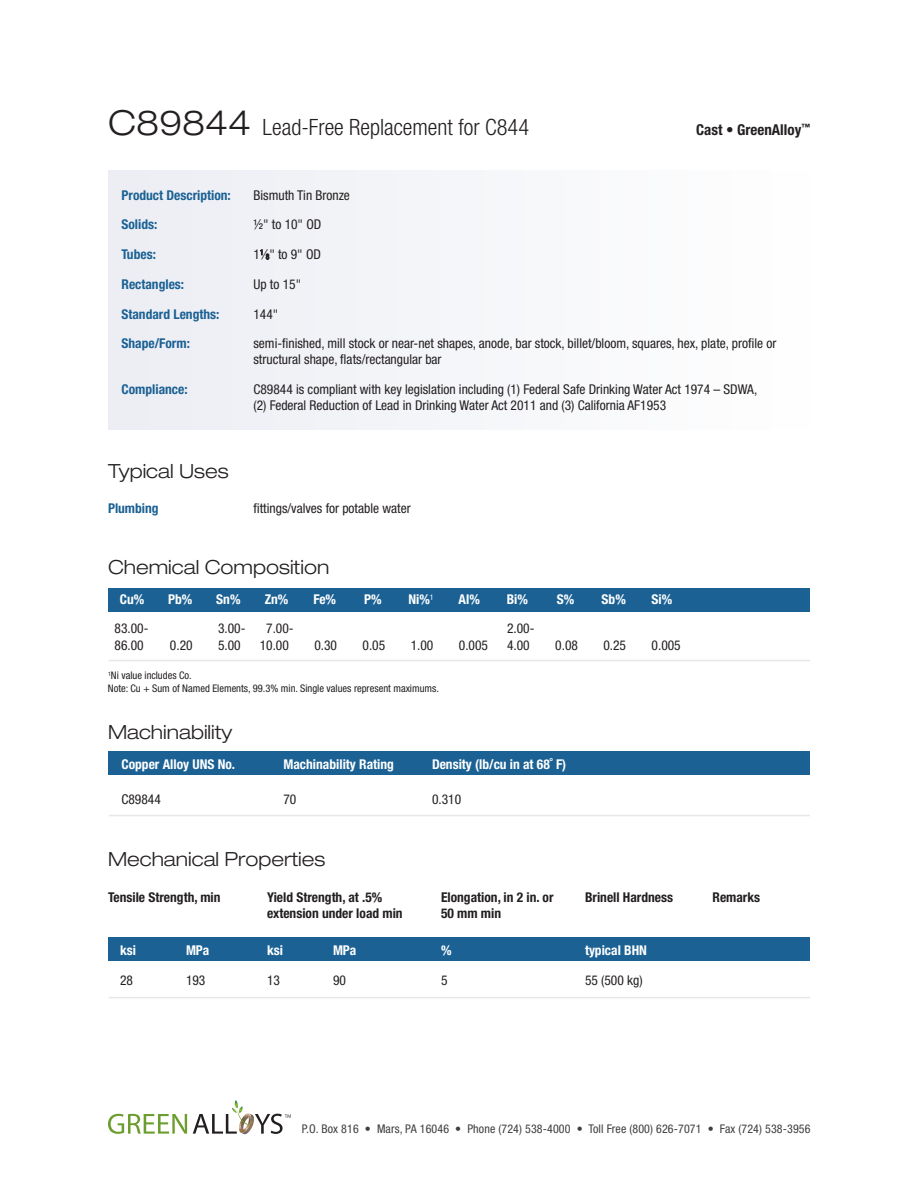
<style>
.page{position:relative;width:918px;height:1188px;background:#fff}
.page>*{position:absolute;margin:0;border:0;box-sizing:border-box;transform-origin:0 0}
.t1{font:300 expanded 34.5px "Helvetica Neue";color:#231f20}
.t2{font:300 condensed 22.5px "Helvetica Neue";color:#231f20}
.t3{font:300 expanded 19.5px "Helvetica Neue";color:#231f20}
.t4{font:700 condensed 15px "Helvetica Neue";color:#231f20}
.t5{font:condensed 13.5px/16.5px "Helvetica Neue";color:#231f20}
.t6{font:700 condensed 13.5px "Helvetica Neue";color:#fff}
.t7{font:700 condensed 13.5px "Helvetica Neue";color:#231f20}
.t8{font:700 condensed 13.5px "Helvetica Neue";color:#1b6194}
.t9{font:condensed 12px "Helvetica Neue";letter-spacing:.01em;color:#3e3e3f}
.t10{font:condensed 10.5px/12.6px "Helvetica Neue";color:#231f20}
.t11{font:700 condensed 8.7px "Helvetica Neue";color:#231f20}
.s1{font-size:7.35px}
</style>
<div class="page">
<svg style="left:108px;top:1114px;width:79px;height:20px"></svg>
<svg style="left:193px;top:1100px;width:98px;height:35px"></svg>
<div style="left:109px;top:170px;width:701px;height:260px;background:#f5f6f9"></div>
<div style="left:109px;top:938px;width:701px;height:23px;background:#1b6194"></div>
<div style="left:109px;top:752px;width:701px;height:23px;background:#1b6194"></div>
<div style="left:109px;top:588px;width:701px;height:23px;background:#1b6194"></div>
<hr style="left:109px;top:660px;width:701px;height:1px;background:#e6e7e9">
<hr style="left:109px;top:997px;width:701px;height:1px;background:#e6e7e9">
<hr style="left:109px;top:815px;width:701px;height:1px;background:#e6e7e9">
<svg style="left:260px;top:249px;width:9px;height:10px"></svg>
<h1 class="t1" style="left:108px;top:102px;width:145px">C89844</h1>
<h2 class="t2" style="left:263px;top:114px;width:268px">Lead-Free Replacement for C844</h2>
<p class="t11" style="left:801px;top:121px;width:10px">™</p>
<p class="t4" style="left:696px;top:120px;width:107px">Cast • GreenAlloy</p>
<p class="t8" style="left:122px;top:187px;width:111px">Product Description:</p>
<p class="t5" style="left:254px;top:187px;width:98px">Bismuth Tin Bronze</p>
<p class="t8" style="left:122px;top:217px;width:37px">Solids:</p>
<p class="t5" style="left:254px;top:216px;width:69px">½" to 10" OD</p>
<p class="t8" style="left:122px;top:246px;width:36px">Tubes:</p>
<p class="t5" style="left:254px;top:246px;width:69px">1<sup>1</sup>⁄<span class="s1">8</span>" to 9" OD</p>
<p class="t8" style="left:121px;top:276px;width:64px">Rectangles:</p>
<p class="t5" style="left:253px;top:276px;width:49px">Up to 15"</p>
<p class="t8" style="left:121px;top:306px;width:99px">Standard Lengths:</p>
<p class="t5" style="left:253px;top:305px;width:26px">144"</p>
<p class="t8" style="left:121px;top:335px;width:70px">Shape/Form:</p>
<p class="t5" style="left:253px;top:335px;width:524px">semi-finished, mill stock or near-net shapes, anode, bar stock, billet/bloom, squares, hex, plate, profile or structural shape, flats/rectangular bar</p>
<p class="t8" style="left:121px;top:381px;width:68px">Compliance:</p>
<p class="t5" style="left:253px;top:381px;width:505px">C89844 is compliant with key legislation including (1) Federal Safe Drinking Water Act 1974 – SDWA, (2) Federal Reduction of Lead in Drinking Water Act 2011 and (3) California AF1953</p>
<h3 class="t3" style="left:108px;top:459px;width:122px">Typical Uses</h3>
<p class="t8" style="left:108px;top:500px;width:52px">Plumbing</p>
<p class="t5" style="left:254px;top:500px;width:159px">fittings/valves for potable water</p>
<h3 class="t3" style="left:108px;top:556px;width:223px">Chemical Composition</h3>
<p class="t6" style="left:120px;top:591px;width:26px">Cu%</p>
<p class="t6" style="left:168px;top:591px;width:26px">Pb%</p>
<p class="t6" style="left:216px;top:591px;width:26px">Sn%</p>
<p class="t6" style="left:265px;top:591px;width:25px">Zn%</p>
<p class="t6" style="left:313px;top:591px;width:24px">Fe%</p>
<p class="t6" style="left:364px;top:591px;width:19px">P%</p>
<p class="t6" style="left:408px;top:591px;width:27px">Ni%<sup>1</sup></p>
<p class="t6" style="left:459px;top:591px;width:23px">Al%</p>
<p class="t6" style="left:507px;top:591px;width:23px">Bi%</p>
<p class="t6" style="left:557px;top:591px;width:19px">S%</p>
<p class="t6" style="left:602px;top:591px;width:26px">Sb%</p>
<p class="t6" style="left:652px;top:591px;width:22px">Si%</p>
<p class="t5" style="left:115px;top:620px;width:35px">83.00-<br>86.00</p>
<p class="t5" style="left:218px;top:620px;width:29px">3.00-<br>5.00</p>
<p class="t5" style="left:260px;top:620px;width:35px;text-align:center">7.00-<br>10.00</p>
<p class="t5" style="left:507px;top:620px;width:29px">2.00-<br>4.00</p>
<p class="t5" style="left:170px;top:636px;width:24px">0.20</p>
<p class="t5" style="left:314px;top:636px;width:24px">0.30</p>
<p class="t5" style="left:363px;top:636px;width:24px">0.05</p>
<p class="t5" style="left:411px;top:636px;width:24px">1.00</p>
<p class="t5" style="left:459px;top:636px;width:31px">0.005</p>
<p class="t5" style="left:555px;top:636px;width:24px">0.08</p>
<p class="t5" style="left:603px;top:636px;width:24px">0.25</p>
<p class="t5" style="left:652px;top:636px;width:31px">0.005</p>
<p class="t10" style="left:108px;top:669px;width:332px"><sup>1</sup>Ni value includes Co.<br>Note: Cu + Sum of Named Elements, 99.3% min. Single values represent maximums.</p>
<h3 class="t3" style="left:108px;top:720px;width:126px">Machinability</h3>
<p class="t6" style="left:122px;top:756px;width:115px">Copper Alloy UNS No.</p>
<p class="t6" style="left:284px;top:756px;width:112px">Machinability Rating</p>
<p class="t6" style="left:432px;top:756px;width:136px">Density (lb/cu in at 68˚ F)</p>
<p class="t5" style="left:122px;top:791px;width:41px">C89844</p>
<p class="t5" style="left:284px;top:791px;width:14px">70</p>
<p class="t5" style="left:432px;top:791px;width:31px">0.310</p>
<h3 class="t3" style="left:108px;top:847px;width:219px">Mechanical Properties</h3>
<p class="t7" style="left:108px;top:889px;width:114px">Tensile Strength, min</p>
<p class="t7" style="left:267px;top:889px;width:117px">Yield Strength, at .5%</p>
<p class="t7" style="left:441px;top:889px;width:114px">Elongation, in 2 in. or</p>
<p class="t7" style="left:585px;top:889px;width:90px">Brinell Hardness</p>
<p class="t7" style="left:713px;top:889px;width:49px">Remarks</p>
<p class="t7" style="left:267px;top:905px;width:137px">extension under load min</p>
<p class="t7" style="left:441px;top:905px;width:62px">50 mm min</p>
<p class="t6" style="left:120px;top:942px;width:17px">ksi</p>
<p class="t6" style="left:186px;top:942px;width:25px">MPa</p>
<p class="t6" style="left:267px;top:942px;width:17px">ksi</p>
<p class="t6" style="left:333px;top:942px;width:25px">MPa</p>
<p class="t6" style="left:441px;top:942px;width:12px">%</p>
<p class="t6" style="left:585px;top:942px;width:63px">typical BHN</p>
<p class="t5" style="left:120px;top:971px;width:14px">28</p>
<p class="t5" style="left:186px;top:971px;width:21px">193</p>
<p class="t5" style="left:267px;top:971px;width:14px">13</p>
<p class="t5" style="left:333px;top:971px;width:14px">90</p>
<p class="t5" style="left:441px;top:971px;width:8px">5</p>
<p class="t5" style="left:585px;top:971px;width:59px">55 (500 kg)</p>
<p class="t9" style="left:302px;top:1122px;width:510px">P.O. Box 816 • Mars, PA 16046 • Phone (724) 538-4000 • Toll Free (800) 626-7071 • Fax (724) 538-3956</p>
</div>
